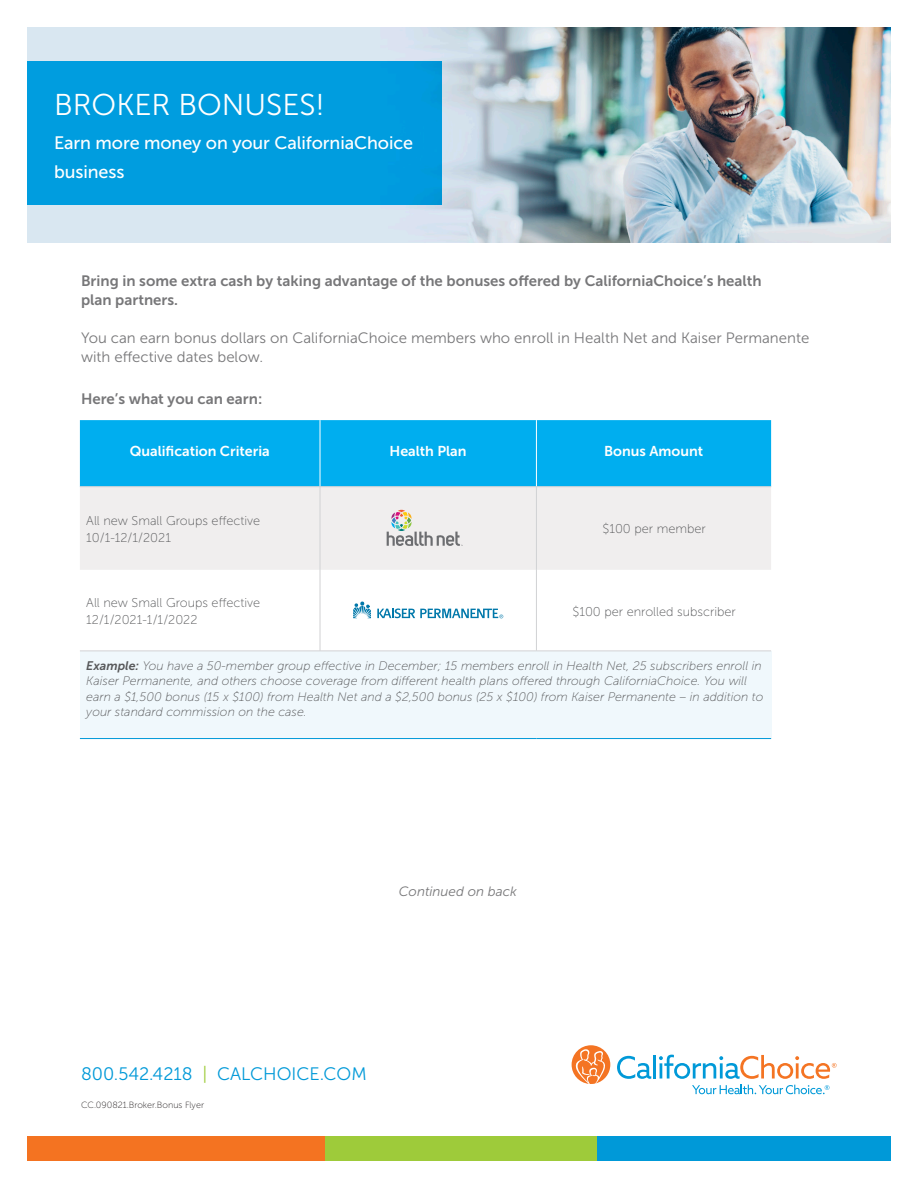
<style>
.page{position:relative;width:918px;height:1188px;background:#fff}
.page>*{position:absolute;margin:0;border:0;box-sizing:border-box;transform-origin:0 0}
.Header_Title{font:30px "Museo Sans 300";color:#fff}
.Header_Title-2{font:18px/28.5px "Museo Sans 500";letter-spacing:-.005em;color:#fff}
.t1{font:18px "Museo Sans 300";color:#0099d8}
.t2{font:15px/19.2px "Museo Sans 700";color:#777779}
.t3{font:15px/19.2px "Museo Sans 300";color:#777779}
.t4{font:14.25px "Museo Sans 700";color:#fff}
.t5{font:italic 13.5px "Museo Sans 300";color:#777779}
.t6{font:12.75px/17.1px "Museo Sans 100";color:#57585a}
.t7{font:italic 12.3px/15.5px "Museo Sans 100";color:#57585a}
.t8{font:9px "Museo Sans 100";color:#231f20}
.s1{font-family:"Museo Sans 700"}
.s2{color:#9ecb3a}
</style>
<div class="page">
<img style="left:27px;top:27px;width:864px;height:216px">
<div style="left:596px;top:1137px;width:295px;height:24px;background:#0099d8"></div>
<div style="left:324px;top:1137px;width:272px;height:24px;background:#9ecb3a"></div>
<div style="left:27px;top:1137px;width:297px;height:24px;background:#f47321"></div>
<svg style="left:617px;top:1056px;width:34px;height:23px"></svg>
<hr style="left:653px;top:1055px;width:3px;height:24px;background:#0099d8">
<svg style="left:659px;top:1055px;width:178px;height:24px"></svg>
<svg style="left:692px;top:1085px;width:137px;height:9px"></svg>
<svg style="left:572px;top:1045px;width:38px;height:39px"></svg>
<div style="left:27px;top:62px;width:415px;height:143px;background:#009ddf"></div>
<div style="left:80px;top:420px;width:691px;height:66px;background:#00aeef"></div>
<div style="left:80px;top:487px;width:691px;height:83px;background:#f0eeee"></div>
<svg style="left:80px;top:570px;width:691px;height:81px"></svg>
<div style="left:80px;top:651px;width:691px;height:88px;background:#f0f8fc"></div>
<hr style="left:320px;top:420px;width:1px;height:67px;background:#fff">
<hr style="left:536px;top:420px;width:1px;height:67px;background:#fff">
<hr style="left:80px;top:486px;width:240px;height:1px;background:#d1d2d4">
<hr style="left:320px;top:486px;width:216px;height:1px;background:#d1d2d4">
<hr style="left:320px;top:487px;width:1px;height:83px;background:#d1d2d4">
<hr style="left:536px;top:486px;width:235px;height:1px;background:#d1d2d4">
<hr style="left:536px;top:487px;width:1px;height:83px;background:#d1d2d4">
<hr style="left:320px;top:570px;width:1px;height:81px;background:#d1d2d4">
<hr style="left:536px;top:570px;width:1px;height:81px;background:#d1d2d4">
<hr style="left:80px;top:651px;width:240px;height:1px;background:#d1d2d4">
<hr style="left:320px;top:651px;width:216px;height:1px;background:#d1d2d4">
<hr style="left:536px;top:651px;width:235px;height:1px;background:#d1d2d4">
<hr style="left:80px;top:738px;width:240px;height:1px;background:#0099d8">
<hr style="left:320px;top:738px;width:216px;height:1px;background:#0099d8">
<hr style="left:536px;top:738px;width:235px;height:1px;background:#0099d8">
<svg style="left:387px;top:509px;width:76px;height:37px;background:#d5d3d1"></svg>
<svg style="left:353px;top:602px;width:18px;height:16px"></svg>
<svg style="left:377px;top:608px;width:126px;height:10px"></svg>
<p class="Header_Title" style="left:54px;top:88px;width:272px">BROKER BONUSES!</p>
<p class="Header_Title-2" style="left:54px;top:129px;width:361px">Earn more money on your CaliforniaChoice business</p>
<p class="t2" style="left:81px;top:271px;width:682px">Bring in some extra cash by taking advantage of the bonuses offered by CaliforniaChoice’s health plan partners.</p>
<p class="t3" style="left:81px;top:329px;width:730px">You can earn bonus dollars on CaliforniaChoice members who enroll in Health Net and Kaiser Permanente with effective dates below.</p>
<p class="t2" style="left:81px;top:390px;width:183px">Here’s what you can earn:</p>
<p class="t4" style="left:130px;top:443px;width:142px">Qualification Criteria</p>
<p class="t4" style="left:389px;top:443px;width:79px">Health Plan</p>
<p class="t4" style="left:604px;top:443px;width:101px">Bonus Amount</p>
<p class="t6" style="left:86px;top:512px;width:175px">All new Small Groups effective</p>
<p class="t6" style="left:86px;top:529px;width:86px">10/1-12/1/2021</p>
<p class="t6" style="left:602px;top:521px;width:105px">$100 per member</p>
<p class="t6" style="left:86px;top:594px;width:175px">All new Small Groups effective<br>12/1/2021-1/1/2022</p>
<p class="t6" style="left:572px;top:603px;width:165px">$100 per enrolled subscriber</p>
<p class="t7" style="left:86px;top:658px;width:679px"><span class="s1">Example:</span> You have a 50-member group effective in December; 15 members enroll in Health Net, 25 subscribers enroll in Kaiser Permanente, and others choose coverage from different health plans offered through CaliforniaChoice. You will earn a $1,500 bonus (15 x $100) from Health Net and a $2,500 bonus (25 x $100) from Kaiser Permanente – in addition to your standard commission on the case.</p>
<p class="t5" style="left:399px;top:884px;width:120px">Continued on back</p>
<p class="t1" style="left:81px;top:1064px;width:287px">800.542.4218 <span class="s2">|</span> CALCHOICE.COM</p>
<p class="t8" style="left:81px;top:1100px;width:125px">CC.090821.Broker.Bonus Flyer</p>
</div>
